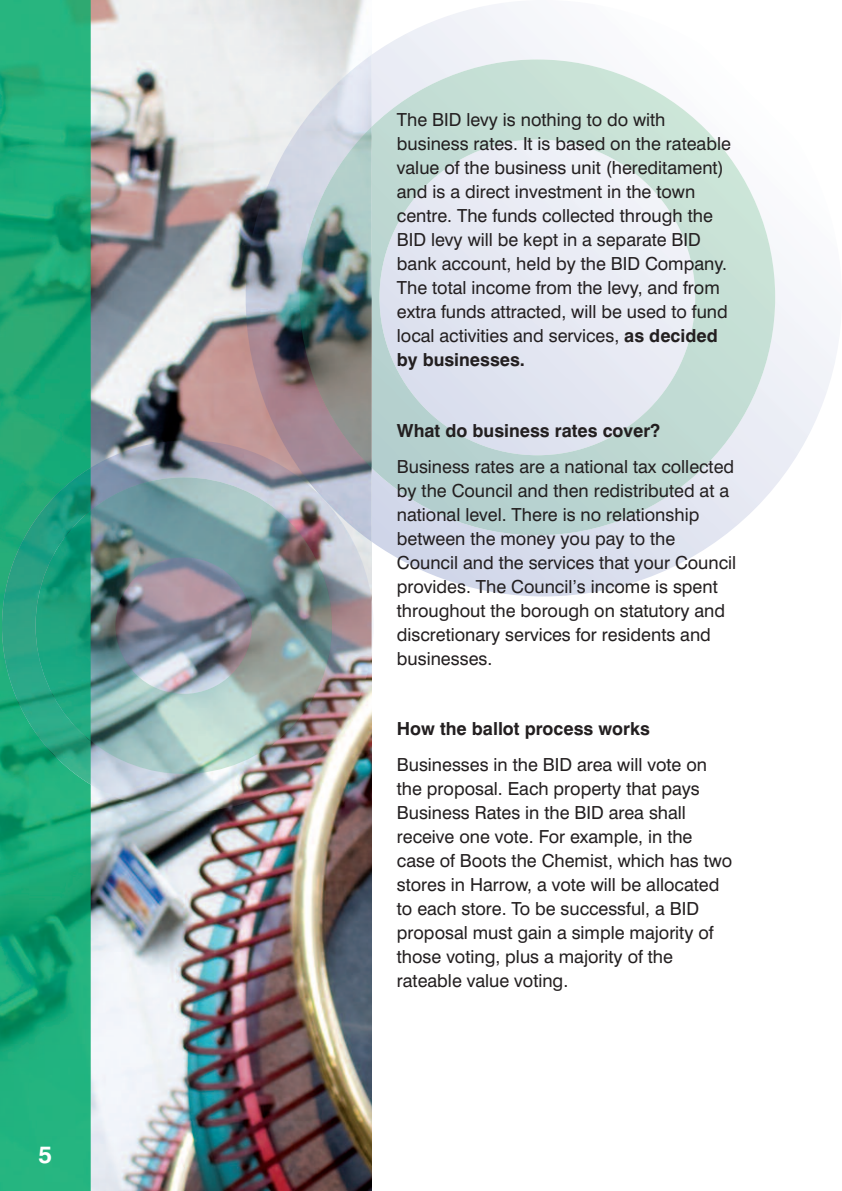
<style>
.page{position:relative;width:842px;height:1191px;background:#fff}
.page>*{position:absolute;margin:0;border:0;box-sizing:border-box;transform-origin:0 0}
.t1{font:700 24px "Swiss 721 BT";color:#fff}
.t2{font:18px/24px "Swiss 721 BT";color:#231f20}
.t3{font:700 18px "Swiss 721 BT";color:#231f20}
.s1{font-weight:700}
</style>
<div class="page">
<img style="left:0;top:0;width:371px;height:1191px">
<img style="left:2px;top:468px;width:89px;height:316px">
<img style="left:371px;top:597px;width:2px;height:58px">
<img style="left:91px;top:440px;width:280px;height:372px">
<img style="left:91px;top:477px;width:241px;height:297px">
<img style="left:36px;top:510px;width:55px;height:231px">
<img style="left:246px;top:55px;width:125px;height:486px">
<img style="left:371px;top:59px;width:404px;height:476px">
<img style="left:299px;top:127px;width:72px;height:341px">
<h1 class="t1" style="left:39px;top:1145px;width:15px">5</h1>
<p class="t2" style="left:397px;top:110px;width:335px">The BID levy is nothing to do with business rates. It is based on the rateable value of the business unit (hereditament) and is a direct investment in the town centre. The funds collected through the BID levy will be kept in a separate BID bank account, held by the BID Company.<br>The total income from the levy, and from extra funds attracted, will be used to fund local activities and services, <span class="s1">as decided by businesses.</span></p>
<p class="t3" style="left:397px;top:424px;width:265px">What do business rates cover?</p>
<p class="t2" style="left:397px;top:456px;width:341px">Business rates are a national tax collected by the Council and then redistributed at a national level. There is no relationship between the money you pay to the Council and the services that your Council provides. The Council’s income is spent throughout the borough on statutory and discretionary services for residents and businesses.</p>
<p class="t3" style="left:397px;top:722px;width:254px">How the ballot process works</p>
<p class="t2" style="left:397px;top:754px;width:337px">Businesses in the BID area will vote on the proposal. Each property that pays Business Rates in the BID area shall receive one vote. For example, in the case of Boots the Chemist, which has two stores in Harrow, a vote will be allocated to each store. To be successful, a BID proposal must gain a simple majority of those voting, plus a majority of the rateable value voting.</p>
</div>
